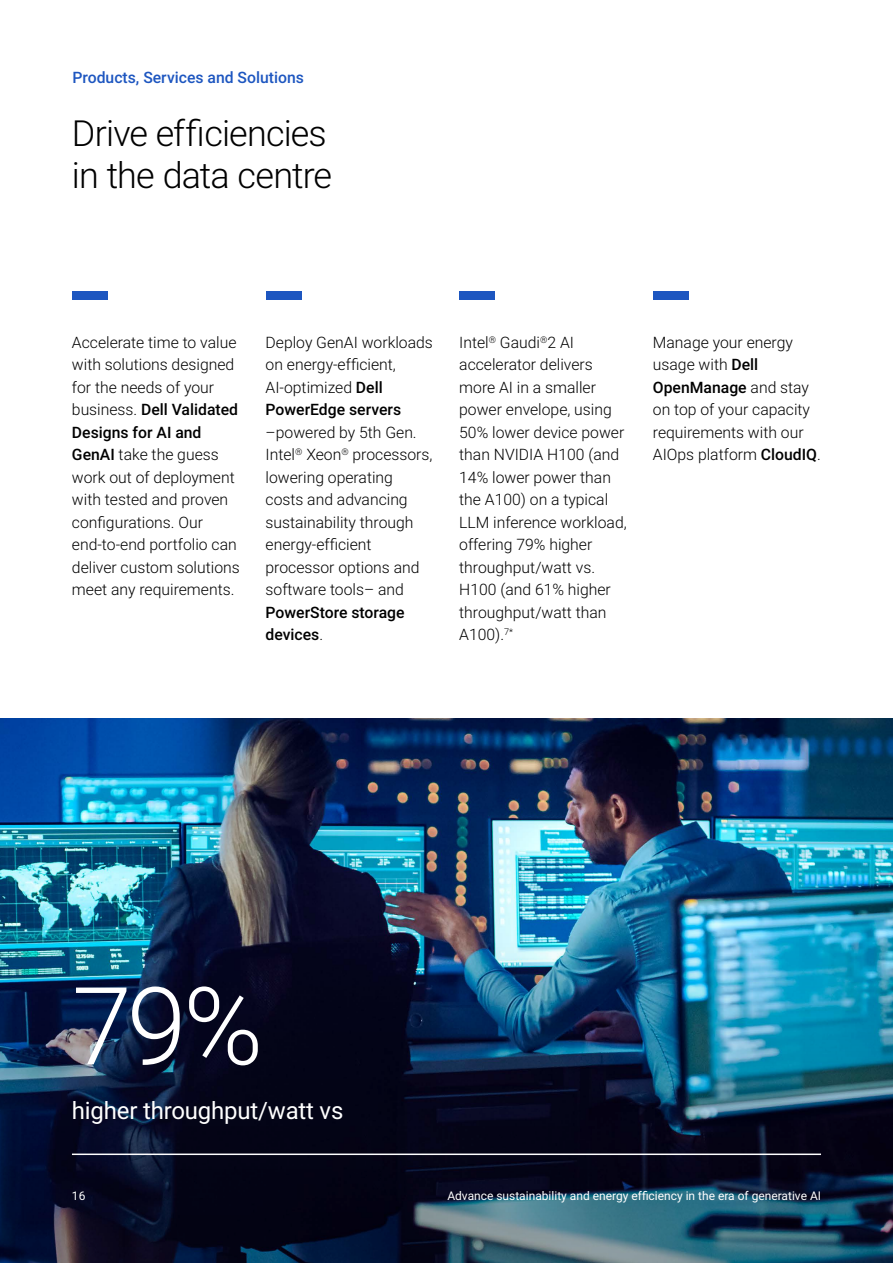
<style>
.page{position:relative;width:893px;height:1263px;background:#fff}
.page>*{position:absolute;margin:0;border:0;box-sizing:border-box;transform-origin:0 0}
.t1{font:300 108px "Roboto";color:#fff}
.t2{font:300 36px/42px "Roboto";letter-spacing:-.025em;color:#000}
.t3{font:24px "Roboto";letter-spacing:-.01em;color:#fff}
.t4{font:300 15.75px/22.5px "Roboto";color:#000}
.t5{font:500 15.75px "Roboto";color:#1d56c0}
.t6{font:500 15.75px/22.5px "Roboto";color:#000}
.t7{font:12px "Roboto";color:#fff}
.s1{font-weight:500}
.s2{font-weight:300}
</style>
<div class="page">
<img style="left:0;top:719px;width:893px;height:108px">
<img style="left:0;top:827px;width:893px;height:436px">
<div style="left:72px;top:291px;width:36px;height:9px;background:#1d56c0"></div>
<div style="left:459px;top:291px;width:36px;height:9px;background:#1d56c0"></div>
<div style="left:266px;top:291px;width:36px;height:9px;background:#1d56c0"></div>
<div style="left:653px;top:291px;width:36px;height:9px;background:#1d56c0"></div>
<hr style="left:72px;top:1153px;width:749px;height:2px;background:#fff">
<p class="t5" style="left:72px;top:67px;width:233px">Products, Services and Solutions</p>
<h2 class="t2" style="left:72px;top:111px;width:262px">Drive efficiencies in the data centre</h2>
<p class="t4" style="left:72px;top:330px;width:169px">Accelerate time to value with solutions designed for the needs of your business. <span class="s1">Dell Validated<br>Designs for AI and<br>GenAI</span> take the guess work out of deployment with tested and proven configurations. Our end-to-end portfolio can deliver custom solutions meet any requirements.</p>
<p class="t4" style="left:459px;top:330px;width:169px">Intel<sup>®</sup> Gaudi<sup>®</sup>2 AI accelerator delivers more AI in a smaller power envelope, using<br>50% lower device power than NVIDIA H100 (and<br>14% lower power than the A100) on a typical<br>LLM inference workload, offering 79% higher throughput/watt vs.<br>H100 (and 61% higher throughput/watt than<br>A100).<sup>7*</sup></p>
<p class="t4" style="left:266px;top:330px;width:169px">Deploy GenAI workloads on energy-efficient,<br>AI-optimized <span class="s1">Dell<br>PowerEdge servers</span></p>
<p class="t4" style="left:266px;top:420px;width:168px">–powered by 5th Gen.<br>Intel<sup>®</sup> Xeon<sup>®</sup> processors, lowering operating costs and advancing sustainability through energy-efficient processor options and software tools– and</p>
<p class="t6" style="left:266px;top:600px;width:141px">PowerStore storage devices<span class="s2">.</span></p>
<p class="t4" style="left:653px;top:330px;width:169px">Manage your energy usage with <span class="s1">Dell<br>OpenManage</span> and stay on top of your capacity requirements with our<br>AIOps platform <span class="s1">CloudIQ</span>.</p>
<h1 class="t1" style="left:72px;top:950px;width:193px">79%</h1>
<h3 class="t3" style="left:72px;top:1094px;width:273px">higher throughput/watt vs</h3>
<p class="t7" style="left:72px;top:1187px;width:15px">16</p>
<p class="t7" style="left:447px;top:1187px;width:375px">Advance sustainability and energy efficiency in the era of generative AI</p>
</div>
